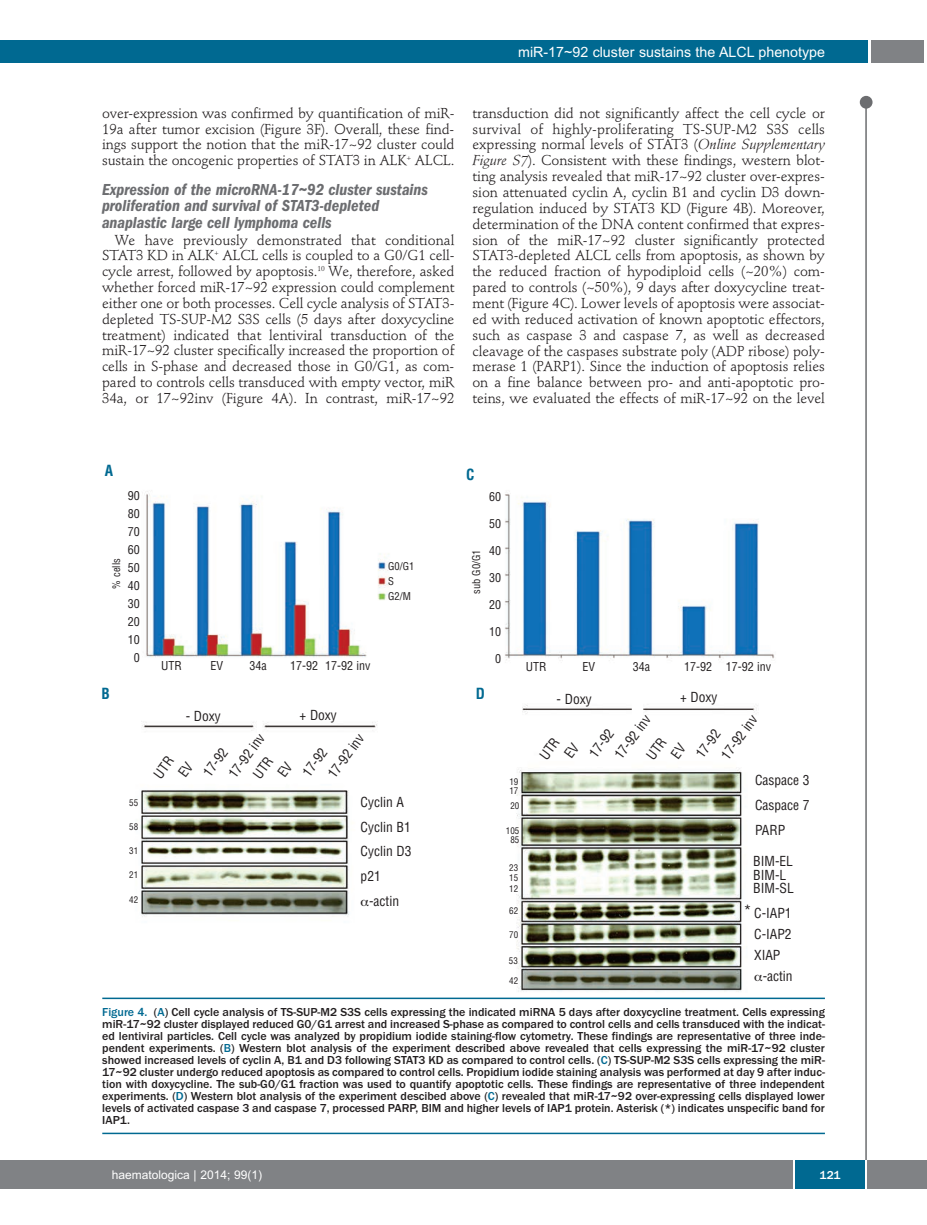
<style>
.page{position:relative;width:927px;height:1225px;background:#fff}
.page>*{position:absolute;margin:0;border:0;box-sizing:border-box;transform-origin:0 0}
.t1{font:italic 600 condensed 16.5px/16.5px "Franklin Gothic";color:#6c6d70}
.t2{font:condensed 16.5px "Helvetica";color:#231f20}
.t3{font:700 condensed 15px "Helvetica";color:#006991}
.t4{font:14.25px/15.9px "Stempel Schneidler";letter-spacing:-.005em;color:#231f20;text-align:justify}
.t5{font:14.25px "Arial";color:#fff}
.t6{font:condensed 13.5px/24.8px "Helvetica";color:#231f20}
.t7{font:500 12px/12px "Franklin Gothic";color:#231f20;text-align:justify}
.t8{font:condensed 12px/18px "Helvetica";color:#231f20;text-align:center}
.t9{font:12px "Arial";color:#fff}
.t10{font:500 12px "Franklin Gothic";color:#fff}
.t11{font:condensed 10.5px/15px "Helvetica";color:#231f20}
.t12{font:condensed 9px/9px "Helvetica";color:#231f20}
.s1{font-style:italic}
.s2{color:#006991}
</style>
<div class="page">
<div style="left:860px;top:96px;width:12px;height:13px;background:#6c6d70;border-radius:50%"></div>
<hr style="left:865px;top:98px;width:2px;height:1062px;background:#6c6d70">
<div style="left:871px;top:40px;width:52px;height:22px;background:#808285"></div>
<div style="left:18px;top:40px;width:849px;height:22px;background:#006991"></div>
<div style="left:17px;top:1160px;width:910px;height:28px;background:#808285"></div>
<div style="left:795px;top:1160px;width:70px;height:28px;background:#006991"></div>
<hr style="left:793px;top:1160px;width:2px;height:28px;background:#fff">
<hr style="left:865px;top:1160px;width:2px;height:28px;background:#fff">
<div style="left:0;top:40px;width:19px;height:22px;background:#006991"></div>
<div style="left:0;top:1160px;width:18px;height:28px;background:#808285"></div>
<img style="left:140px;top:491px;width:634px;height:501px">
<hr style="left:102px;top:997px;width:723px;height:2px;background:#006991">
<hr style="left:102px;top:1132px;width:723px;height:2px;background:#006991">
<svg style="left:361px;top:899px;width:8px;height:7px"></svg>
<svg style="left:755px;top:974px;width:7px;height:7px"></svg>
<p class="t5" style="left:518px;top:44px;width:308px">miR-17~92 cluster sustains the ALCL phenotype</p>
<p class="t4" style="left:102px;top:106px;width:354px">over-expression was confirmed by quantification of miR-19a after tumor excision (Figure 3F). Overall, these find&shy;ings support the notion that the miR-17~92 cluster could sustain the oncogenic properties of STAT3 in ALK<sup>+</sup> ALCL.</p>
<p class="t1" style="left:102px;top:182px;width:327px">Expression of the microRNA-17~92 cluster sustains proliferation and survival of STAT3-depleted anaplastic large cell lymphoma cells</p>
<p class="t4" style="left:102px;top:233px;width:354px;text-indent:13px">We have previously demonstrated that conditional STAT3 KD in ALK<sup>+</sup> ALCL cells is coupled to a G0/G1 cell&shy;cycle arrest, followed by apoptosis.<sup>10</sup> We, therefore, asked whether forced miR-17~92 expression could complement either one or both processes. Cell cycle analysis of STAT3- depleted TS-SUP-M2 S3S cells (5 days after doxycycline treatment) indicated that lentiviral transduction of the miR-17~92 cluster specifically increased the proportion of cells in S-phase and decreased those in G0/G1, as com&shy;pared to controls cells transduced with empty vector, miR 34a, or 17~92inv (Figure 4A). In contrast, miR-17~92</p>
<p class="t4" style="left:472px;top:106px;width:354px">transduction did not significantly affect the cell cycle or survival of highly-proliferating TS-SUP-M2 S3S cells expressing normal levels of STAT3 (<span class="s1">Online Supplementary Figure S7</span>). Consistent with these findings, western blot&shy;ting analysis revealed that miR-17~92 cluster over-expres&shy;sion attenuated cyclin A, cyclin B1 and cyclin D3 down&shy;regulation induced by STAT3 KD (Figure 4B). Moreover, determination of the DNA content confirmed that expres&shy;sion of the miR-17~92 cluster significantly protected STAT3-depleted ALCL cells from apoptosis, as shown by the reduced fraction of hypodiploid cells (~20%) com&shy;pared to controls (~50%), 9 days after doxycycline treat&shy;ment (Figure 4C). Lower levels of apoptosis were associat&shy;ed with reduced activation of known apoptotic effectors, such as caspase 3 and caspase 7, as well as decreased cleavage of the caspases substrate poly (ADP ribose) poly&shy;merase 1 (PARP1). Since the induction of apoptosis relies on a fine balance between pro- and anti-apoptotic pro&shy;teins, we evaluated the effects of miR-17~92 on the level</p>
<p class="t3" style="left:105px;top:462px;width:10px">A</p>
<p class="t3" style="left:466px;top:466px;width:10px">C</p>
<p class="t8" style="left:128px;top:486px;width:13px">90<br>80<br>70<br>60<br>50<br>40<br>30<br>20<br>10<br>0</p>
<p class="t11" style="left:109px;top:588px;width:32px;rotate:-90deg">% cells</p>
<p class="t11" style="left:469px;top:594px;width:46px;rotate:-90deg">sub G0/G1</p>
<p class="t11" style="left:388px;top:559px;width:28px">G0/G1<br>S<br>G2/M</p>
<p class="t8" style="left:161px;top:657px;width:22px">UTR</p>
<p class="t8" style="left:210px;top:657px;width:14px">EV</p>
<p class="t8" style="left:249px;top:657px;width:19px">34a</p>
<p class="t8" style="left:290px;top:657px;width:82px">17-92 17-92 inv</p>
<p class="t8" style="left:489px;top:488px;width:13px">60</p>
<p class="t8" style="left:489px;top:515px;width:13px">50</p>
<p class="t8" style="left:489px;top:542px;width:13px">40</p>
<p class="t8" style="left:489px;top:569px;width:13px">30</p>
<p class="t8" style="left:489px;top:596px;width:13px">20</p>
<p class="t8" style="left:489px;top:623px;width:13px">10</p>
<p class="t8" style="left:495px;top:650px;width:7px">0</p>
<p class="t3" style="left:102px;top:685px;width:10px">B</p>
<p class="t3" style="left:476px;top:685px;width:11px">D</p>
<p class="t8" style="left:526px;top:657px;width:22px">UTR</p>
<p class="t8" style="left:582px;top:657px;width:14px">EV</p>
<p class="t8" style="left:633px;top:657px;width:19px">34a</p>
<p class="t8" style="left:684px;top:657px;width:89px">17-92 17-92 inv</p>
<p class="t6" style="left:557px;top:687px;width:37px">- Doxy</p>
<p class="t6" style="left:680px;top:685px;width:39px">+ Doxy</p>
<p class="t12" style="left:129px;top:799px;width:10px">55</p>
<p class="t12" style="left:129px;top:823px;width:10px">58</p>
<p class="t12" style="left:129px;top:847px;width:10px">31</p>
<p class="t12" style="left:129px;top:871px;width:10px">21</p>
<p class="t12" style="left:129px;top:895px;width:10px">42</p>
<p class="t6" style="left:186px;top:704px;width:37px">- Doxy</p>
<p class="t6" style="left:300px;top:702px;width:39px">+ Doxy</p>
<p class="t6" style="left:159px;top:758px;width:16px;line-height:19px;text-indent:-16px;rotate:-54deg">UTR<br>EV</p>
<p class="t6" style="left:206px;top:757px;width:52px;line-height:21.5px;text-indent:-14px;rotate:-54deg">17-92<br>17-92 inv</p>
<p class="t6" style="left:258px;top:758px;width:16px;line-height:19px;text-indent:-16px;rotate:-54deg">UTR<br>EV</p>
<p class="t6" style="left:305px;top:758px;width:52px;line-height:21.5px;text-indent:-14px;rotate:-54deg">17-92<br>17-92 inv</p>
<p class="t6" style="left:544px;top:740px;width:16px;line-height:19px;text-indent:-16px;rotate:-54deg">UTR<br>EV</p>
<p class="t12" style="left:509px;top:777px;width:10px">19<br>17</p>
<p class="t12" style="left:510px;top:801px;width:10px">20</p>
<p class="t12" style="left:506px;top:826px;width:15px;text-align:center">105<br>85</p>
<p class="t12" style="left:509px;top:862px;width:10px;line-height:10.5px;text-align:justify">23<br>15<br>12</p>
<p class="t12" style="left:509px;top:906px;width:10px">62</p>
<p class="t12" style="left:509px;top:930px;width:10px">70</p>
<p class="t12" style="left:509px;top:956px;width:10px">53</p>
<p class="t12" style="left:509px;top:976px;width:10px">42</p>
<p class="t6" style="left:361px;top:789px;width:52px">Cyclin A<br>Cyclin B1<br>Cyclin D3 p21</p>
<p class="t6" style="left:369px;top:888px;width:31px">-actin</p>
<p class="t6" style="left:592px;top:739px;width:52px;line-height:21.5px;text-indent:-14px;rotate:-54deg">17-92<br>17-92 inv</p>
<p class="t6" style="left:651px;top:740px;width:16px;line-height:19px;text-indent:-16px;rotate:-54deg">UTR<br>EV</p>
<p class="t6" style="left:698px;top:739px;width:52px;line-height:21.5px;text-indent:-14px;rotate:-54deg">17-92<br>17-92 inv</p>
<p class="t6" style="left:755px;top:768px;width:56px;text-align:justify">Caspace 3<br>Caspace 7<br>PARP</p>
<p class="t6" style="left:753px;top:855px;width:42px;line-height:13.5px">BIM-EL<br>BIM-L<br>BIM-SL</p>
<p class="t6" style="left:754px;top:900px;width:39px">C-IAP1</p>
<p class="t6" style="left:754px;top:921px;width:39px">C-IAP2</p>
<p class="t6" style="left:754px;top:942px;width:28px">XIAP</p>
<p class="t6" style="left:763px;top:963px;width:31px">-actin</p>
<p class="t2" style="left:744px;top:902px;width:10px">*</p>
<p class="t7" style="left:102px;top:1006px;width:724px"><span class="s2">Figure 4.</span> (<span class="s2">A</span>) Cell cycle analysis of TS-SUP-M2 S3S cells expressing the indicated miRNA 5 days after doxycycline treatment. Cells expressing miR-17~92 cluster displayed reduced G0/G1 arrest and increased S-phase as compared to control cells and cells transduced with the indicat&shy;ed lentiviral particles. Cell cycle was analyzed by propidium iodide staining-flow cytometry. These findings are representative of three inde&shy;pendent experiments. (<span class="s2">B</span>) Western blot analysis of the experiment described above revealed that cells expressing the miR-17~92 cluster showed increased levels of cyclin A, B1 and D3 following STAT3 KD as compared to control cells. (<span class="s2">C</span>) TS-SUP-M2 S3S cells expressing the miR-17~92 cluster undergo reduced apoptosis as compared to control cells. Propidium iodide staining analysis was performed at day 9 after induc&shy;tion with doxycycline. The sub-G0/G1 fraction was used to quantify apoptotic cells. These findings are representative of three independent experiments. (<span class="s2">D</span>) Western blot analysis of the experiment descibed above (<span class="s2">C</span>) revealed that miR-17~92 over-expressing cells displayed lower levels of activated caspase 3 and caspase 7, processed PARP, BIM and higher levels of IAP1 protein. Asterisk (*) indicates unspecific band for IAP1.</p>
<p class="t9" style="left:112px;top:1167px;width:152px">haematologica | 2014; 99(1)</p>
<p class="t10" style="left:819px;top:1167px;width:22px">121</p>
</div>
